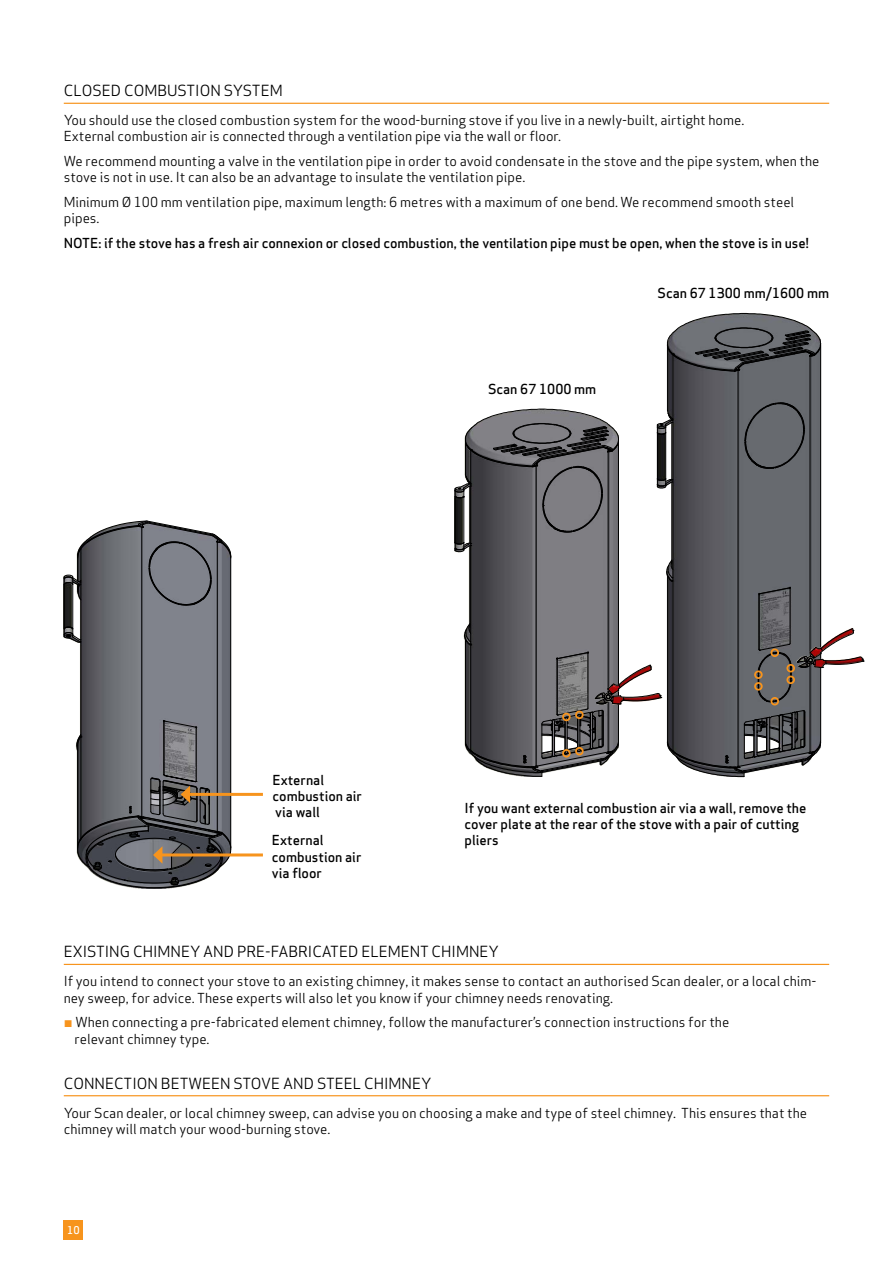
<style>
.page{position:relative;width:893px;height:1263px;background:#fff}
.page>*{position:absolute;margin:0;border:0;box-sizing:border-box;transform-origin:0 0}
.t1{font:15px "Apex Sans";color:#000}
.t2{font:13.5px/16.2px "Apex Sans";color:#000}
.t3{font:500 13.5px/16.2px "Apex Sans";color:#000}
.t4{font:11.85px "Arial";letter-spacing:.005em;color:#000}
.t5{font:500 10.5px "Apex Sans";color:#fff}
.t6{font:9.15px "Arial";letter-spacing:.02em;color:#000}
.t7{font:7.05px "Arial";color:#000}
.t8{font:5.7px "Arial";color:#000}
.s1{color:#f7941d}
</style>
<div class="page">
<div style="left:64px;top:1220px;width:19px;height:20px;background:#f7941d"></div>
<svg style="left:63px;top:520px;width:188px;height:337px"></svg>
<svg style="left:454px;top:312px;width:368px;height:466px"></svg>
<hr style="left:187px;top:793px;width:76px;height:3px;background:#f7941d">
<hr style="left:160px;top:853px;width:103px;height:3px;background:#f7941d">
<svg style="left:77px;top:774px;width:154px;height:115px;background:#626163"></svg>
<svg style="left:464px;top:616px;width:401px;height:161px"></svg>
<hr style="left:64px;top:964px;width:765px;height:1px;background:#f7941d">
<hr style="left:64px;top:1095px;width:765px;height:1px;background:#f7941d">
<hr style="left:64px;top:103px;width:765px;height:1px;background:#f7941d">
<p class="t1" style="left:64px;top:79px;width:220px">CLOSED COMBUSTION SYSTEM</p>
<p class="t2" style="left:64px;top:111px;width:682px">You should use the closed combustion system for the wood-burning stove if you live in a newly-built, airtight home.<br>External combustion air is connected through a ventilation pipe via the wall or floor.</p>
<p class="t2" style="left:64px;top:152px;width:757px">We recommend mounting a valve in the ventilation pipe in order to avoid condensate in the stove and the pipe system, when the stove is not in use. It can also be an advantage to insulate the ventilation pipe.</p>
<p class="t2" style="left:64px;top:193px;width:732px">Minimum Ø 100 mm ventilation pipe, maximum length: 6 metres with a maximum of one bend. We recommend smooth steel pipes.</p>
<p class="t3" style="left:64px;top:233px;width:746px">NOTE: if the stove has a fresh air connexion or closed combustion, the ventilation pipe must be open, when the stove is in use!</p>
<p class="t3" style="left:488px;top:379px;width:110px">Scan 67 1000 mm</p>
<p class="t3" style="left:657px;top:283px;width:173px">Scan 67 1300 mm/1600 mm</p>
<p class="t3" style="left:273px;top:770px;width:91px">External combustion air via wall</p>
<p class="t3" style="left:272px;top:831px;width:91px">External combustion air via floor</p>
<p class="t3" style="left:465px;top:798px;width:343px">If you want external combustion air via a wall, remove the cover plate at the rear of the stove with a pair of cutting pliers</p>
<p class="t1" style="left:64px;top:940px;width:437px">EXISTING CHIMNEY AND PRE-FABRICATED ELEMENT CHIMNEY</p>
<p class="t2" style="left:64px;top:972px;width:754px">If you intend to connect your stove to an existing chimney, it makes sense to contact an authorised Scan dealer, or a local chim&shy;ney sweep, for advice. These experts will also let you know if your chimney needs renovating.</p>
<p class="t2" style="left:75px;top:1013px;width:656px;text-indent:-11px"><span class="s1">¬</span> When connecting a pre-fabricated element chimney, follow the manufacturer’s connection instructions for the relevant chimney type.</p>
<p class="t1" style="left:64px;top:1071px;width:369px">CONNECTION BETWEEN STOVE AND STEEL CHIMNEY</p>
<p class="t2" style="left:64px;top:1103px;width:745px">Your Scan dealer, or local chimney sweep, can advise you on choosing a make and type of steel chimney. This ensures that the chimney will match your wood-burning stove.</p>
<p class="t8" style="left:749px;top:974px;width:12px">STI:</p>
<p class="t6" style="left:332px;top:975px;width:31px">NAVN:</p>
<p class="t6" style="left:502px;top:975px;width:31px">EMNE:</p>
<p class="t4" style="left:547px;top:972px;width:264px">Ovn med typeskilt og produktregistreringsnummer</p>
<p class="t4" style="left:378px;top:973px;width:51px">SCAN 67</p>
<p class="t8" style="left:745px;top:980px;width:20px">VÆGT:</p>
<p class="t7" style="left:765px;top:979px;width:13px">N/A</p>
<p class="t8" style="left:547px;top:980px;width:35px">MATERIALE:</p>
<p class="t8" style="left:805px;top:980px;width:19px">DATO:</p>
<p class="t8" style="left:547px;top:995px;width:35px">DIMENSION:</p>
<p class="t4" style="left:50px;top:1120px;width:99px">Friskluftstilslutning</p>
<p class="t5" style="left:67px;top:1221px;width:14px">10</p>
</div>
